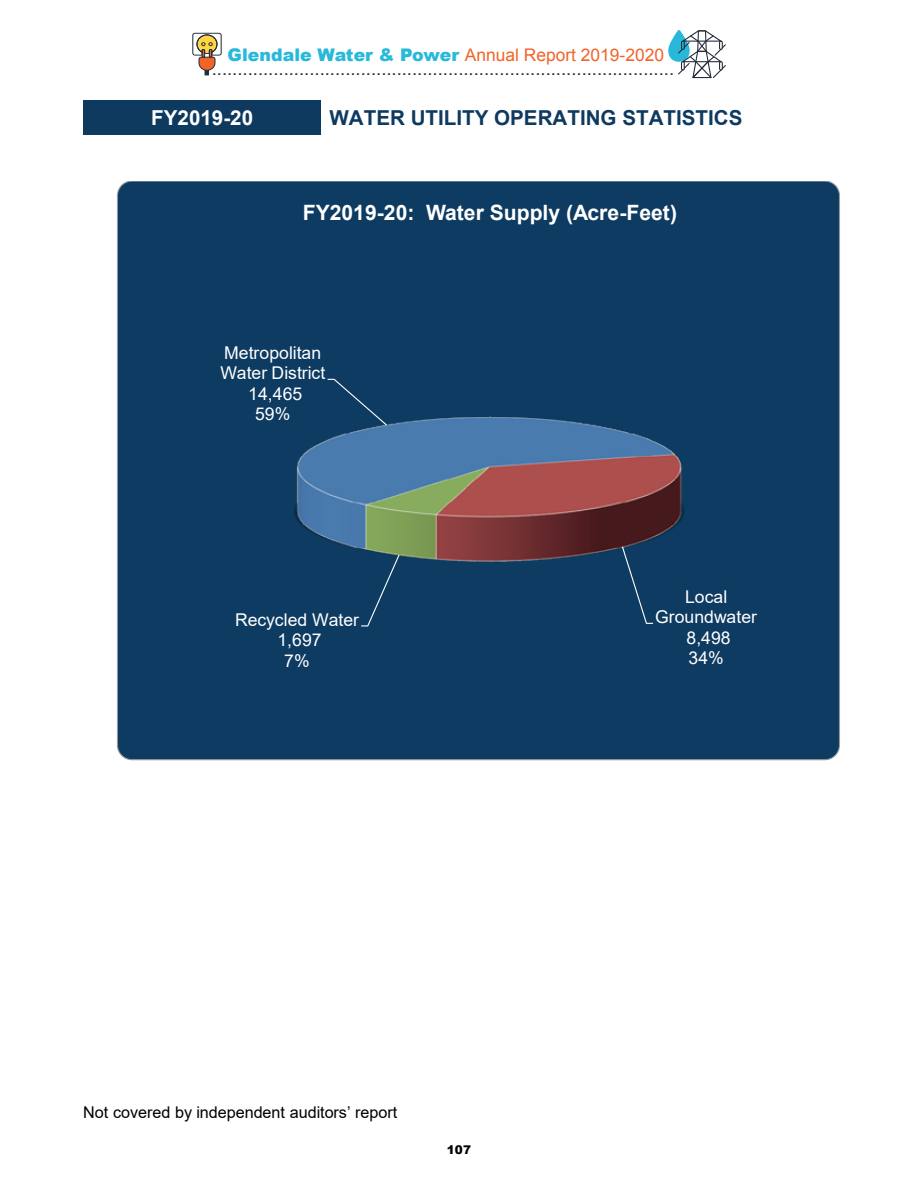
<style>
.page{position:relative;width:918px;height:1188px;background:#fff}
.page>*{position:absolute;margin:0;border:0;box-sizing:border-box;transform-origin:0 0}
.t1{font:700 21.15px "Arial";color:#fff}
.t2{font:700 20.55px "Arial";color:#0f3a60}
.t3{font:700 20.55px "Arial";color:#fff}
.t4{font:18.45px "Arial";color:#232c3b}
.t5{font:17.7px "Arial";color:#fff}
.t6{font:17.55px/20.2px "Arial";color:#fff;text-align:center}
.t7{font:17.4px "Arial";color:#f26328}
.t8{font:16.2px "Arial";color:#000}
.t9{font:900 12px "Arial";color:#000}
.s1{font-weight:900;color:#28b9da}
</style>
<div class="page">
<svg style="left:192px;top:33px;width:30px;height:42px"></svg>
<svg style="left:668px;top:30px;width:58px;height:48px"></svg>
<div style="left:83px;top:100px;width:238px;height:35px;background:#0f3a60"></div>
<div style="left:117px;top:181px;width:722px;height:579px;background:#0e3b61;border-radius:15px"></div>
<img style="left:294px;top:416px;width:390px;height:146px">
<svg style="left:326px;top:378px;width:62px;height:49px"></svg>
<svg style="left:621px;top:545px;width:33px;height:79px"></svg>
<svg style="left:360px;top:553px;width:41px;height:74px"></svg>
<p class="t7" style="left:228px;top:43px;width:438px"><span class="s1">Glendale Water &amp; Power</span> Annual Report 2019-2020</p>
<p class="t4" style="left:212px;top:56px;width:464px">..........................................................................................</p>
<p class="t3" style="left:151px;top:104px;width:103px">FY2019-20</p>
<h3 class="t2" style="left:329px;top:104px;width:415px">WATER UTILITY OPERATING STATISTICS</h3>
<p class="t1" style="left:303px;top:199px;width:376px">FY2019-20: Water Supply (Acre-Feet)</p>
<p class="t6" style="left:220px;top:343px;width:106px;text-align:left">Metropolitan<br>Water District</p>
<p class="t5" style="left:248px;top:381px;width:56px">14,465</p>
<p class="t6" style="left:255px;top:404px;width:37px">59%</p>
<p class="t6" style="left:235px;top:610px;width:126px">Recycled Water<br>1,697<br>7%</p>
<p class="t8" style="left:83px;top:1101px;width:315px">Not covered by independent auditors’ report</p>
<p class="t9" style="left:447px;top:1141px;width:26px">107</p>
<p class="t6" style="left:655px;top:587px;width:103px">Local<br>Groundwater<br>8,498<br>34%</p>
</div>
